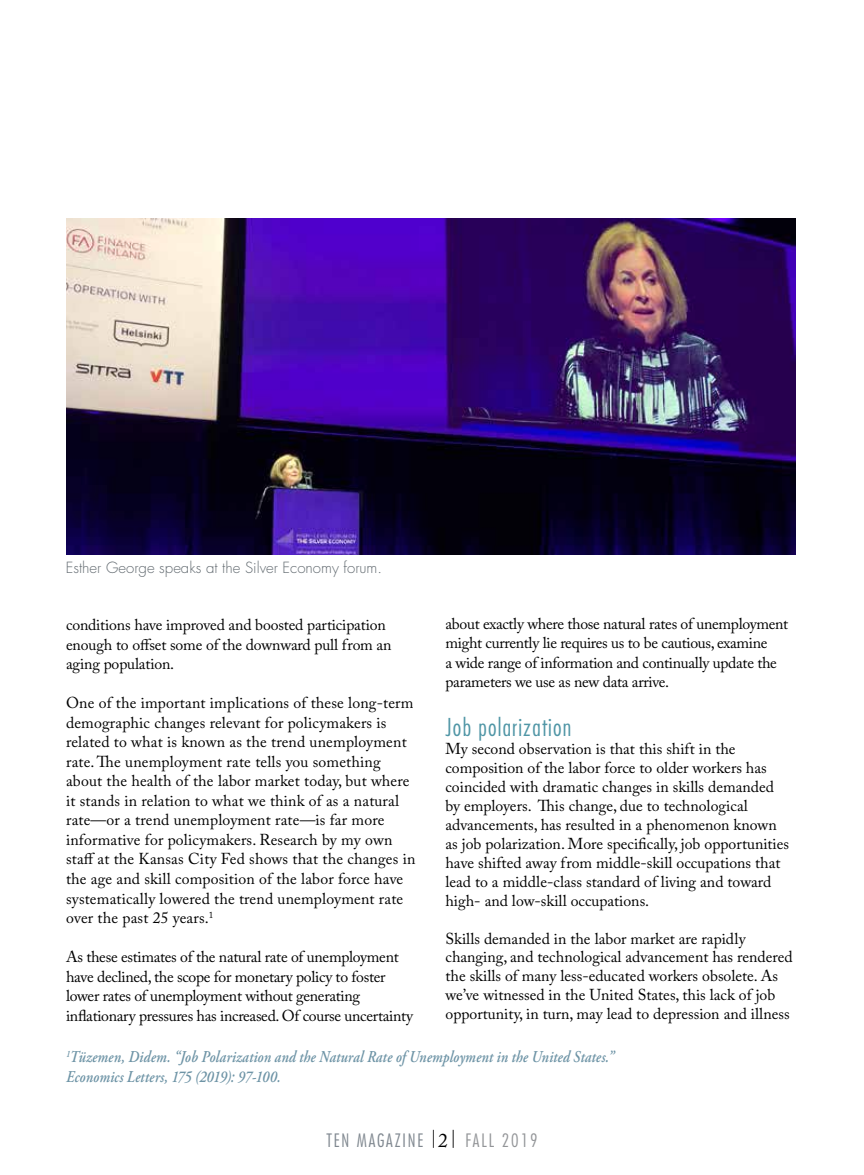
<style>
.page{position:relative;width:864px;height:1175px;background:#fff}
.page>*{position:absolute;margin:0;border:0;box-sizing:border-box;transform-origin:0 0}
.t1{font:300 condensed 24px "Futura Std";letter-spacing:.05em;color:#5096a6}
.t2{font:300 condensed 18px "Futura Std";letter-spacing:.1em;color:#808890}
.t3{font:italic 600 16.5px/19.5px "Adobe Garamond Pro";letter-spacing:.01em;color:#6e94a6;scale:.85 1}
.t4{font:15.75px/19.5px "Adobe Caslon Pro";color:#000}
.t5{font:15.75px/19.5px "Adobe Caslon Pro";letter-spacing:-.02em;color:#000}
.t6{font:300 15px "Futura Std";color:#636b71}
.s1{font-stretch:normal;color:#000}
.s2{font-family:"Adobe Caslon Pro";font-weight:400;font-stretch:normal;font-size:19.5px;color:#000}
.s3{color:#939598}
</style>
<div class="page">
<img style="left:66px;top:219px;width:729px;height:335px">
<p class="t6" style="left:66px;top:558px;width:318px">Esther George speaks at the Silver Economy forum.</p>
<p class="t4" style="left:66px;top:615px;width:327px">conditions have improved and boosted participation enough to offset some of the downward pull from an aging population.</p>
<p class="t4" style="left:66px;top:693px;width:351px">One of the important implications of these long-term demographic changes relevant for policymakers is related to what is known as the trend unemployment rate. The unemployment rate tells you something about the health of the labor market today, but where it stands in relation to what we think of as a natural rate—or a trend unemployment rate—is far more informative for policymakers. Research by my own staff at the Kansas City Fed shows that the changes in the age and skill composition of the labor force have systematically lowered the trend unemployment rate over the past 25 years.<sup>1</sup></p>
<p class="t5" style="left:66px;top:946px;width:348px">As these estimates of the natural rate of unemployment have declined, the scope for monetary policy to foster lower rates of unemployment without generating inflationary pressures has increased. Of course uncertainty</p>
<p class="t5" style="left:445px;top:613px;width:344px">about exactly where those natural rates of unemployment might currently lie requires us to be cautious, examine<br>a wide range of information and continually update the parameters we use as new data arrive.</p>
<h1 class="t1" style="left:446px;top:712px;width:127px">Job polarization</h1>
<p class="t4" style="left:446px;top:739px;width:345px;line-height:18.9px">My second observation is that this shift in the composition of the labor force to older workers has coincided with dramatic changes in skills demanded by employers. This change, due to technological advancements, has resulted in a phenomenon known as job polarization. More specifically, job opportunities have shifted away from middle-skill occupations that lead to a middle-class standard of living and toward high- and low-skill occupations.</p>
<p class="t4" style="left:446px;top:928px;width:349px;line-height:18.9px">Skills demanded in the labor market are rapidly changing, and technological advancement has rendered the skills of many less-educated workers obsolete. As we’ve witnessed in the United States, this lack of job opportunity, in turn, may lead to depression and illness</p>
<p class="t3" style="left:66px;top:1048px;width:646px"><sup>1</sup>Tüzemen, Didem. “Job Polarization and the Natural Rate of Unemployment in the United States.”<br>Economics Letters, 175 (2019): 97-100.</p>
<p class="t2" style="left:326px;top:1128px;width:213px">TEN MAGAZINE <span class="s1">|</span><span class="s2">2</span><span class="s1">|</span> <span class="s3">FALL 2019</span></p>
</div>
